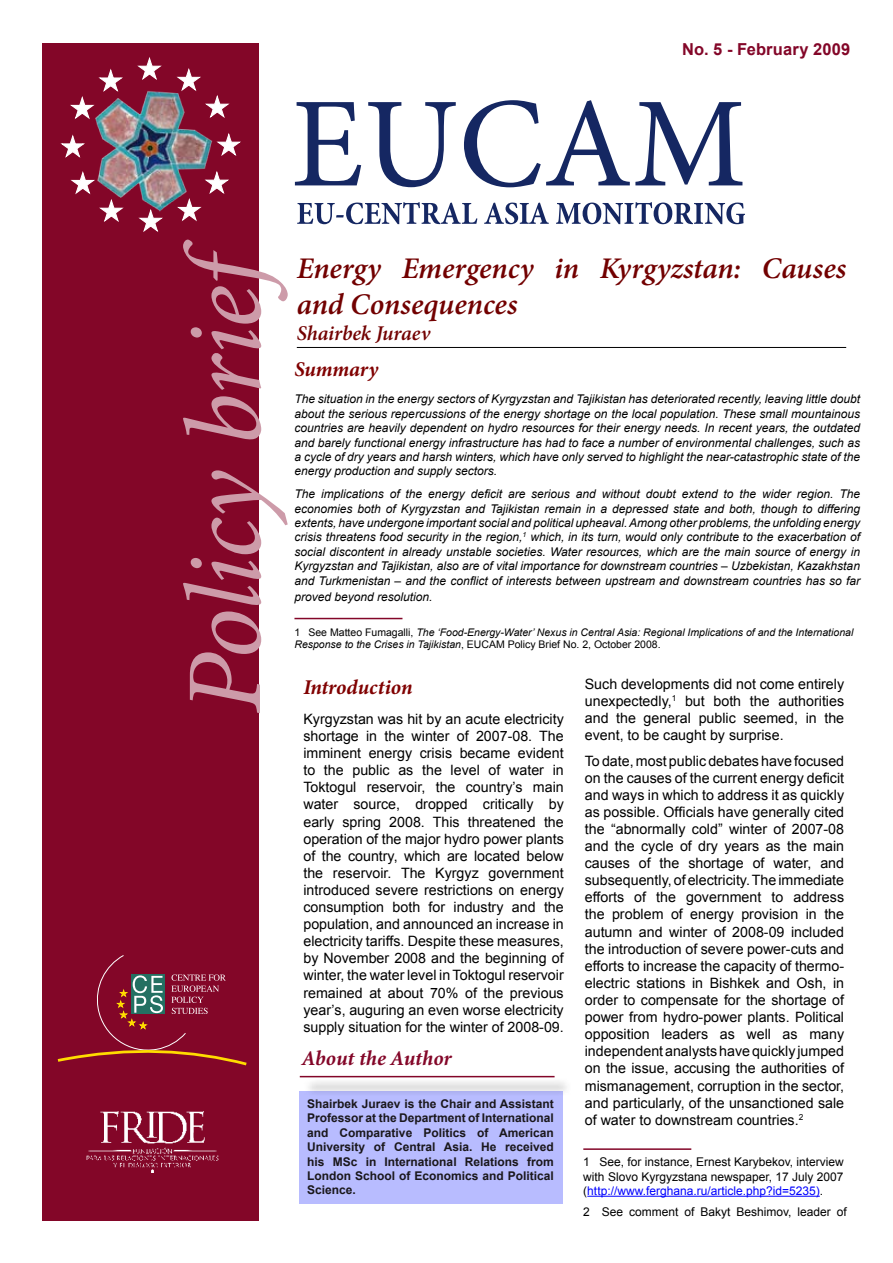
<style>
.page{position:relative;width:893px;height:1263px;background:#fff}
.page>*{position:absolute;margin:0;border:0;box-sizing:border-box;transform-origin:0 0}
.t1{font:italic 108px "Minion Pro";letter-spacing:-.02em;color:#cd9ba9}
.t2{font:italic 600 30px/36px "Minion Pro";color:#720000}
.t3{font:italic 700 21px "Minion Pro";letter-spacing:-.005em;color:#800000}
.t4{font:italic 600 21px "Minion Pro";letter-spacing:-.005em;color:#720000}
.t5{font:italic 700 21px "Minion";color:#830628}
.t6{font:700 16.5px "Arial";letter-spacing:.005em;color:#830628}
.t7{font:14.25px/17.1px "Arial";color:#000;text-align:justify}
.t8{font:italic 12px/14.4px "Arial";color:#000;text-align:justify}
.t9{font:700 12px/14.4px "Arial";color:#1a171b;text-align:justify}
.t10{font:12px/14.4px "Arial";color:#000;text-align:justify}
.t11{font:italic 10.5px/12.6px "Arial";color:#000}
.s1{font-style:normal}
.s2{color:#00f}
</style>
<div class="page">
<div style="left:43px;top:43px;width:216px;height:1177px;background:#830628"></div>
<svg style="left:60px;top:134px;width:25px;height:24px"></svg>
<svg style="left:138px;top:215px;width:25px;height:17px"></svg>
<svg style="left:70px;top:68px;width:53px;height:52px"></svg>
<svg style="left:71px;top:171px;width:48px;height:51px"></svg>
<svg style="left:182px;top:174px;width:47px;height:48px"></svg>
<svg style="left:218px;top:133px;width:23px;height:23px"></svg>
<svg style="left:176px;top:68px;width:54px;height:50px"></svg>
<svg style="left:137px;top:57px;width:25px;height:23px"></svg>
<img style="left:92px;top:88px;width:126px;height:127px">
<svg style="left:57px;top:955px;width:190px;height:110px"></svg>
<img style="left:86px;top:1111px;width:133px;height:61px">
<svg style="left:295px;top:102px;width:66px;height:83px"></svg>
<svg style="left:368px;top:102px;width:88px;height:85px"></svg>
<svg style="left:464px;top:100px;width:278px;height:87px"></svg>
<svg style="left:297px;top:202px;width:180px;height:22px"></svg>
<svg style="left:484px;top:203px;width:65px;height:21px"></svg>
<svg style="left:556px;top:202px;width:189px;height:22px"></svg>
<hr style="left:583px;top:1148px;width:108px;height:2px;background:#830628">
<hr style="left:587px;top:1196px;width:233px;height:1px;background:#00f">
<hr style="left:297px;top:347px;width:549px;height:1px;background:#000">
<hr style="left:294px;top:618px;width:108px;height:1px;background:#830628">
<div style="left:299px;top:1091px;width:263px;height:112px;background:#b8bcff"></div>
<div style="left:302px;top:1078px;width:278px;height:24px;background:#000;opacity:.75"></div>
<hr style="left:300px;top:1076px;width:255px;height:1px;background:#830628">
<p class="t6" style="left:682px;top:38px;width:170px">No. 5 - February 2009</p>
<h1 class="t1" style="left:152px;top:714px;width:491px;rotate:-90deg">Policy brief</h1>
<h2 class="t2" style="left:297px;top:250px;width:551px">Energy Emergency in Kyrgyzstan: Causes and Consequences</h2>
<h3 class="t4" style="left:297px;top:318px;width:135px">Shairbek Juraev</h3>
<h3 class="t3" style="left:294px;top:354px;width:85px">Summary</h3>
<p class="t8" style="left:294px;top:392px;width:567px">The situation in the energy sectors of Kyrgyzstan and Tajikistan has deteriorated recently, leaving little doubt about the serious repercussions of the energy shortage on the local population. These small mountainous countries are heavily dependent on hydro resources for their energy needs. In recent years, the outdated and barely functional energy infrastructure has had to face a number of environmental challenges, such as a cycle of dry years and harsh winters, which have only served to highlight the near-catastrophic state of the energy production and supply sectors.</p>
<p class="t8" style="left:294px;top:487px;width:567px">The implications of the energy deficit are serious and without doubt extend to the wider region. The economies both of Kyrgyzstan and Tajikistan remain in a depressed state and both, though to differing extents, have undergone important social and political upheaval. Among other problems, the unfolding energy crisis threatens food security in the region,<sup>1</sup> which, in its turn, would only contribute to the exacerbation of social discontent in already unstable societies. Water resources, which are the main source of energy in Kyrgyzstan and Tajikistan, also are of vital importance for downstream countries – Uzbekistan, Kazakhstan and Turkmenistan – and the conflict of interests between upstream and downstream countries has so far</p>
<p class="t8" style="left:294px;top:590px;width:140px">proved beyond resolution.</p>
<p class="t11" style="left:294px;top:626px;width:560px"><span class="s1">1 See Matteo Fumagalli,</span> The ‘Food-Energy-Water’ Nexus in Central Asia: Regional Implications of and the International<br>Response to the Crises in Tajikistan<span class="s1">, EUCAM Policy Brief No. 2, October 2008.</span></p>
<p class="t7" style="left:585px;top:675px;width:261px">Such developments did not come entirely unexpectedly,<sup>1</sup> but both the authorities and the general public seemed, in the event, to be caught by surprise.</p>
<p class="t7" style="left:585px;top:752px;width:261px">To date, most public debates have focused on the causes of the current energy deficit and ways in which to address it as quickly as possible. Officials have generally cited the “abnormally cold” winter of 2007-08 and the cycle of dry years as the main causes of the shortage of water, and subsequently, of electricity. The immediate efforts of the government to address the problem of energy provision in the autumn and winter of 2008-09 included the introduction of severe power-cuts and efforts to increase the capacity of thermo&shy;electric stations in Bishkek and Osh, in order to compensate for the shortage of power from hydro-power plants. Political opposition leaders as well as many independent analysts have quickly jumped on the issue, accusing the authorities of mismanagement, corruption in the sector, and particularly, of the unsanctioned sale of water to downstream countries.<sup>2</sup></p>
<p class="t10" style="left:583px;top:1155px;width:262px">1 See, for instance, Ernest Karybekov, interview with Slovo Kyrgyzstana newspaper, 17 July 2007 (<span class="s2">http://www.ferghana.ru/article.php?id=5235)</span>.</p>
<p class="t10" style="left:583px;top:1205px;width:265px">2 See comment of Bakyt Beshimov, leader of</p>
<h3 class="t3" style="left:303px;top:672px;width:111px">Introduction</h3>
<p class="t7" style="left:303px;top:710px;width:262px">Kyrgyzstan was hit by an acute electricity shortage in the winter of 2007-08. The imminent energy crisis became evident to the public as the level of water in Toktogul reservoir, the country’s main water source, dropped critically by early spring 2008. This threatened the operation of the major hydro power plants of the country, which are located below the reservoir. The Kyrgyz government introduced severe restrictions on energy consumption both for industry and the population, and announced an increase in electricity tariffs. Despite these measures, by November 2008 and the beginning of winter, the water level in Toktogul reservoir remained at about 70% of the previous year’s, auguring an even worse electricity supply situation for the winter of 2008-09.</p>
<h3 class="t5" style="left:302px;top:1048px;width:151px">About the Author</h3>
<p class="t9" style="left:307px;top:1097px;width:248px">Shairbek Juraev is the Chair and Assistant Professor at the Department of International and Comparative Politics of American University of Central Asia. He received his MSc in International Relations from London School of Economics and Political Science.</p>
</div>
